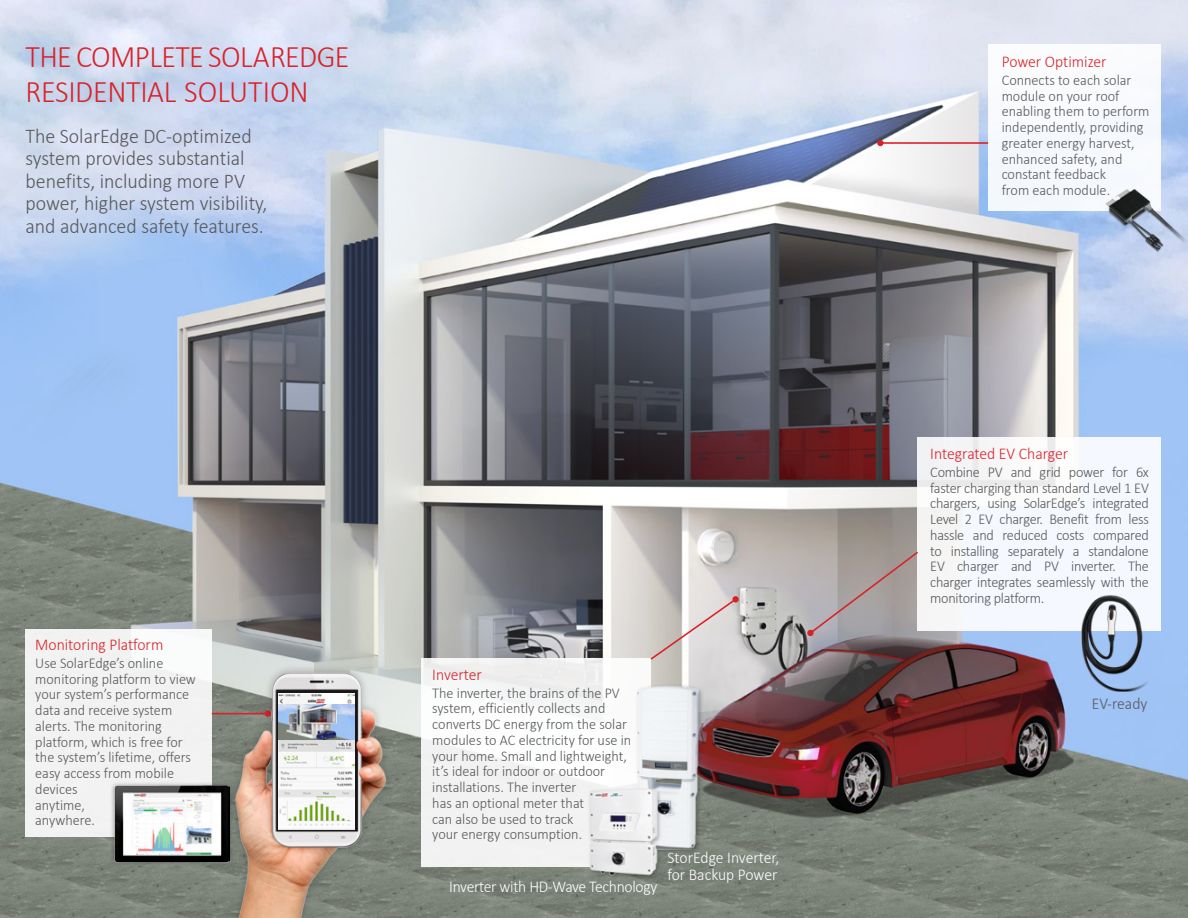
<style>
.page{position:relative;width:1188px;height:918px;background:#fff}
.page>*{position:absolute;margin:0;border:0;box-sizing:border-box;transform-origin:0 0}
.Big_Header{font:300 31.5px/34.5px "Calibri";letter-spacing:-.015em;color:#da2128;scale:.95 1}
.Body{font:300 21px/22.5px "Calibri";color:#57585a;scale:.95 1}
.Body_Header{font:300 16.5px "Calibri";color:#da2128;scale:.95 1}
.Body2{font:300 16.5px/16.8px "Calibri";color:#fff;scale:.95 1}
.Body2-2{font:300 16.5px "Calibri";letter-spacing:-.02em;color:#fff;scale:.95 1}
.Body2-3{font:300 16.5px "Calibri";color:#57585a;scale:.95 1}
.Body-2{font:300 15px/15.8px "Calibri";color:#57585a;scale:.95 1}
.Body-3{font:300 15px/15.8px "Calibri";letter-spacing:-.02em;color:#57585a;scale:.95 1}
.Body-4{font:300 15px "Calibri";letter-spacing:-.03em;color:#57585a;scale:.95 1}
</style>
<div class="page">
<img style="left:0;top:0;width:1188px;height:918px">
<div style="left:988px;top:44px;width:173px;height:166px;background:#f8fafd"></div>
<div style="left:918px;top:437px;width:243px;height:193px;background:#f5f8fe"></div>
<div style="left:422px;top:658px;width:229px;height:208px;background:#f2f3f2"></div>
<hr style="left:880px;top:142px;width:108px;height:2px;background:#da2128">
<div style="left:877px;top:140px;width:7px;height:6px;background:#da2128;border-radius:50%"></div>
<img style="left:1101px;top:177px;width:87px;height:80px">
<div style="left:25px;top:629px;width:187px;height:207px;background:#f1f2f1"></div>
<hr style="left:212px;top:713px;width:56px;height:1px;background:#da2128">
<img style="left:216px;top:650px;width:189px;height:268px">
<img style="left:279px;top:694px;width:76px;height:135px">
<img style="left:279px;top:705px;width:76px;height:34px">
<div style="left:110px;top:781px;width:124px;height:85px;background:#231f20;opacity:.4"></div>
<img style="left:114px;top:786px;width:115px;height:76px">
<img style="left:131px;top:798px;width:82px;height:57px">
<svg style="left:649px;top:596px;width:90px;height:65px;background:#d7cecc"></svg>
<svg style="left:807px;top:550px;width:113px;height:86px;background:#aba2a2"></svg>
<div style="left:635px;top:683px;width:69px;height:173px;background:#231f20;opacity:.4"></div>
<img style="left:634px;top:683px;width:67px;height:167px">
<img style="left:585px;top:786px;width:77px;height:95px">
<img style="left:1078px;top:595px;width:69px;height:101px">
<p class="Big_Header" style="left:26px;top:39px;width:343px">THE COMPLETE SOLAREDGE<br>RESIDENTIAL SOLUTION</p>
<p class="Body" style="left:26px;top:124px;width:256px">The SolarEdge DC-optimized system provides substantial benefits, including more PV power, higher system visibility, and advanced safety features.</p>
<p class="Body_Header" style="left:35px;top:634px;width:136px">Monitoring Platform</p>
<p class="Body-2" style="left:35px;top:655px;width:171px">Use SolarEdge s’ online monitoring platform to view your system s’ performance data and receive system alerts. The monitoring platform, which is free for the system s’ lifetime, offers easy access from mobile devices<br>anytime,<br>anywhere.</p>
<p class="Body_Header" style="left:432px;top:664px;width:54px">Inverter</p>
<p class="Body-2" style="left:432px;top:685px;width:211px">The inverter, the brains of the PV system, efficiently collects and converts DC energy from the solar modules to AC electricity for use in your home. Small and lightweight,<br>s’i t ideal for indoor or outdoor installations. The inverter<br>has an optional meter that<br>can also be used to track<br>your energy consumption.</p>
<p class="Body2-2" style="left:449px;top:876px;width:221px">Inverter with HD-Wave Technology</p>
<p class="Body2" style="left:668px;top:849px;width:119px">StorEdge Inverter, for Backup Power</p>
<p class="Body_Header" style="left:1002px;top:51px;width:112px">Power Optimizer</p>
<p class="Body-2" style="left:1002px;top:72px;width:157px">Connects to each solar module on your roof enabling them to perform independently, providing greater energy harvest, enhanced safety, and constant feedback<br>from each module.</p>
<p class="Body_Header" style="left:930px;top:443px;width:147px">Integrated EV Charger</p>
<p class="Body-2" style="left:1112px;top:464px;width:18px">for</p>
<p class="Body-3" style="left:930px;top:464px;width:54px">Combine</p>
<p class="Body-3" style="left:930px;top:480px;width:232px">faster charging than standard Level 1 EV</p>
<p class="Body-4" style="left:1093px;top:494px;width:61px">integrated</p>
<p class="Body-2" style="left:1011px;top:464px;width:24px">and</p>
<p class="Body-2" style="left:1040px;top:464px;width:24px">grid</p>
<p class="Body-2" style="left:1136px;top:464px;width:15px">x6</p>
<p class="Body-2" style="left:988px;top:464px;width:17px">PV</p>
<p class="Body-2" style="left:1069px;top:464px;width:39px">power</p>
<p class="Body-3" style="left:1024px;top:495px;width:66px">SolarEdge s’</p>
<p class="Body-3" style="left:930px;top:495px;width:54px">chargers,</p>
<p class="Body-3" style="left:930px;top:511px;width:232px">Level 2 EV charger. Benefit from less</p>
<p class="Body-3" style="left:1093px;top:527px;width:60px">compared</p>
<p class="Body-2" style="left:987px;top:495px;width:32px">using</p>
<p class="Body-2" style="left:930px;top:527px;width:37px">hassle</p>
<p class="Body-2" style="left:973px;top:527px;width:24px">and</p>
<p class="Body-3" style="left:1003px;top:527px;width:49px">reduced</p>
<p class="Body-2" style="left:1057px;top:527px;width:31px">costs</p>
<p class="Body-2" style="left:930px;top:543px;width:14px">to</p>
<p class="Body-3" style="left:951px;top:543px;width:52px">installing</p>
<p class="Body-3" style="left:1008px;top:543px;width:61px">separately</p>
<p class="Body-2" style="left:1073px;top:543px;width:9px">a</p>
<p class="Body-3" style="left:1088px;top:543px;width:65px">standalone</p>
<p class="Body-3" style="left:957px;top:558px;width:45px">charger</p>
<p class="Body-2" style="left:1128px;top:558px;width:23px">The</p>
<p class="Body-2" style="left:1011px;top:558px;width:24px">and</p>
<p class="Body-3" style="left:1071px;top:558px;width:48px">inverter.</p>
<p class="Body-3" style="left:930px;top:558px;width:232px">EV<br>charger integrates seamlessly with the monitoring platform.</p>
<p class="Body-2" style="left:1044px;top:558px;width:17px">PV</p>
<p class="Body2-3" style="left:1092px;top:693px;width:60px">EV-ready</p>
</div>
